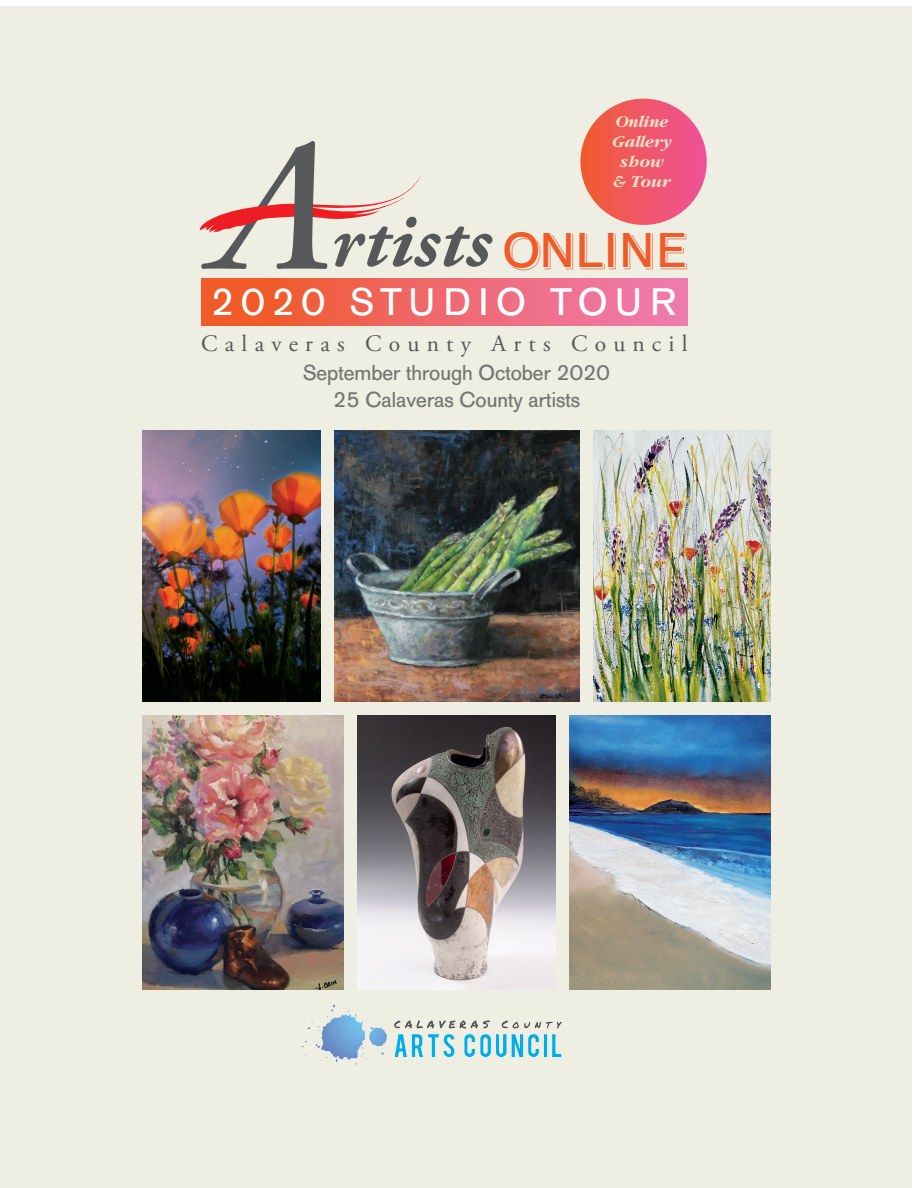
<style>
.page{position:relative;width:918px;height:1188px;background:#fff}
.page>*{position:absolute;margin:0;border:0;box-sizing:border-box;transform-origin:0 0}
.t1{font:italic 700 77.25px "Adobe Garamond Pro";letter-spacing:.01em;color:#57585a}
.t2{font:37.95px "AG Old Face";letter-spacing:.19em;color:#fff}
.t3{font:23.55px "Adobe Garamond Pro";letter-spacing:.31em;color:#57585a}
.t4{font:21.3px "AG Old Face";color:#757674}
.t5{font:italic 700 17.25px/20px "Garamond";color:#efe3c5;text-align:center}
.s1{font-family:"AG Old Face Shaded";font-weight:400;font-style:normal;font-size:48.15px;color:#f15b29}
</style>
<div class="page">
<div style="left:0;top:6px;width:912px;height:1182px;background:#efeee3"></div>
<img style="left:301px;top:1004px;width:261px;height:61px">
<div style="left:201px;top:278px;width:486px;height:48px;background:linear-gradient(to right,#f0571e,#ee7bb5)"></div>
<svg style="left:200px;top:141px;width:222px;height:128px"></svg>
<img style="left:334px;top:431px;width:245px;height:271px">
<img style="left:358px;top:716px;width:198px;height:273px">
<img style="left:143px;top:716px;width:201px;height:273px">
<img style="left:593px;top:431px;width:178px;height:271px">
<img style="left:143px;top:431px;width:177px;height:271px">
<img style="left:570px;top:716px;width:201px;height:274px">
<div style="left:580px;top:99px;width:127px;height:126px;background:linear-gradient(to right,#f15e32,#ef529e);border-radius:63px"></div>
<p class="t5" style="left:612px;top:112px;width:61px">Online<br>Gallery show &amp; Tour</p>
<p class="t1" style="left:331px;top:197px;width:358px">rtists <span class="s1">ONLINE</span></p>
<p class="t2" style="left:211px;top:280px;width:466px">2020 STUDIO TOUR</p>
<p class="t3" style="left:201px;top:329px;width:488px">Calaveras County Arts Council</p>
<p class="t4" style="left:303px;top:360px;width:308px">September through October 2020</p>
<p class="t4" style="left:333px;top:388px;width:249px">25 Calaveras County artists</p>
</div>
